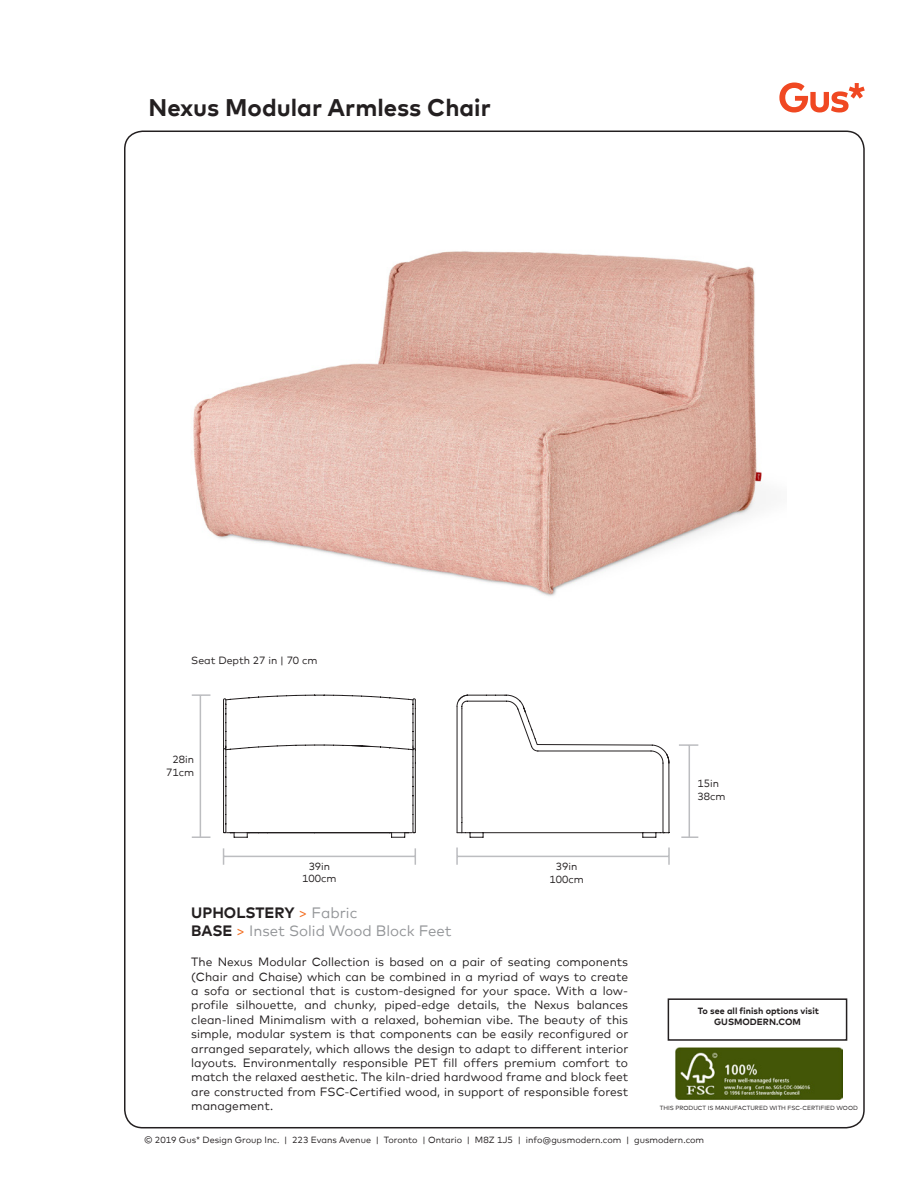
<style>
.page{position:relative;width:918px;height:1188px;background:#fff}
.page>*{position:absolute;margin:0;border:0;box-sizing:border-box;transform-origin:0 0}
.Product_Name_Headlin{font:700 24px "Mark";color:#231f20}
.Product_Name_Headlin-2{font:15px "Mark";color:#939598}
.Product_Name_Headlin-3{font:700 15px "Mark";color:#231f20}
.Product_Description{font:12px/14.4px "Mark";color:#231f20;text-align:justify}
.Product_Name_Headlin-4{font:10.5px/12.6px "Mark";color:#231f20;text-align:center}
.t1{font:9px "Mark";color:#231f20}
.Product_Name_Headlin-5{font:700 9px/10.8px "Mark";color:#231f20;text-align:center}
.Product_Name_Headlin-6{font:6px "Mark";color:#231f20}
.s1{font-weight:400;color:#f36e21}
.s2{font-weight:400;color:#939598}
.s3{font-weight:700;color:#231f20}
.s4{color:#f36e21}
</style>
<div class="page">
<svg style="left:779px;top:83px;width:86px;height:30px"></svg>
<img style="left:193px;top:251px;width:569px;height:326px">
<div style="left:668px;top:998px;width:179px;height:43px;border:2px solid #231f20"></div>
<svg style="left:223px;top:694px;width:234px;height:144px"></svg>
<svg style="left:457px;top:130px;width:213px;height:708px"></svg>
<hr style="left:224px;top:856px;width:191px;height:1px;background:#bcbdc0">
<svg style="left:223px;top:848px;width:1px;height:17px"></svg>
<svg style="left:415px;top:848px;width:1px;height:17px"></svg>
<hr style="left:200px;top:695px;width:1px;height:143px;background:#bcbdc0">
<svg style="left:192px;top:694px;width:18px;height:2px"></svg>
<svg style="left:681px;top:836px;width:17px;height:2px"></svg>
<hr style="left:689px;top:745px;width:1px;height:92px;background:#bcbdc0">
<svg style="left:192px;top:836px;width:18px;height:2px"></svg>
<svg style="left:679px;top:744px;width:19px;height:2px"></svg>
<hr style="left:457px;top:856px;width:212px;height:1px;background:#bcbdc0">
<svg style="left:456px;top:848px;width:2px;height:17px"></svg>
<svg style="left:668px;top:848px;width:2px;height:17px"></svg>
<img style="left:676px;top:1048px;width:167px;height:52px">
<p class="Product_Name_Headlin" style="left:148px;top:92px;width:344px">Nexus Modular Armless Chair</p>
<p class="Product_Name_Headlin-4" style="left:191px;top:654px;width:128px">Seat Depth 27 in | 70 cm</p>
<p class="Product_Name_Headlin-4" style="left:166px;top:753px;width:30px;text-align:right">28in<br>71cm</p>
<p class="Product_Name_Headlin-4" style="left:302px;top:860px;width:36px">39in<br>100cm</p>
<p class="Product_Name_Headlin-3" style="left:191px;top:903px;width:168px">UPHOLSTERY <span class="s1">&gt;</span> <span class="s2">Fabric</span></p>
<p class="Product_Name_Headlin-2" style="left:191px;top:921px;width:262px"><span class="s3">BASE</span> <span class="s4">&gt;</span> Inset Solid Wood Block Feet</p>
<p class="Product_Name_Headlin-4" style="left:549px;top:860px;width:36px">39in<br>100cm</p>
<p class="Product_Description" style="left:191px;top:955px;width:439px">The Nexus Modular Collection is based on a pair of seating components (Chair and Chaise) which can be combined in a myriad of ways to create a sofa or sectional that is custom-designed for your space. With a low&shy;profile silhouette, and chunky, piped-edge details, the Nexus balances clean-lined Minimalism with a relaxed, bohemian vibe. The beauty of this simple, modular system is that components can be easily reconfigured or arranged separately, which allows the design to adapt to different interior layouts. Environmentally responsible PET fill offers premium comfort to match the relaxed aesthetic. The kiln-dried hardwood frame and block feet are constructed from FSC-Certified wood, in support of responsible forest management.</p>
<p class="Product_Name_Headlin-4" style="left:698px;top:777px;width:30px;text-align:left">15in<br>38cm</p>
<p class="Product_Name_Headlin-5" style="left:698px;top:1005px;width:123px">To see all finish options visit<br>GUSMODERN.COM</p>
<p class="Product_Name_Headlin-6" style="left:660px;top:1105px;width:200px">THIS PRODUCT IS MANUFACTURED WITH FSC-CERTIFIED WOOD</p>
<p class="t1" style="left:144px;top:1134px;width:562px">© 2019 Gus* Design Group Inc. | 223 Evans Avenue | Toronto | Ontario | M8Z 1J5 | info@gusmodern.com | gusmodern.com</p>
</div>
